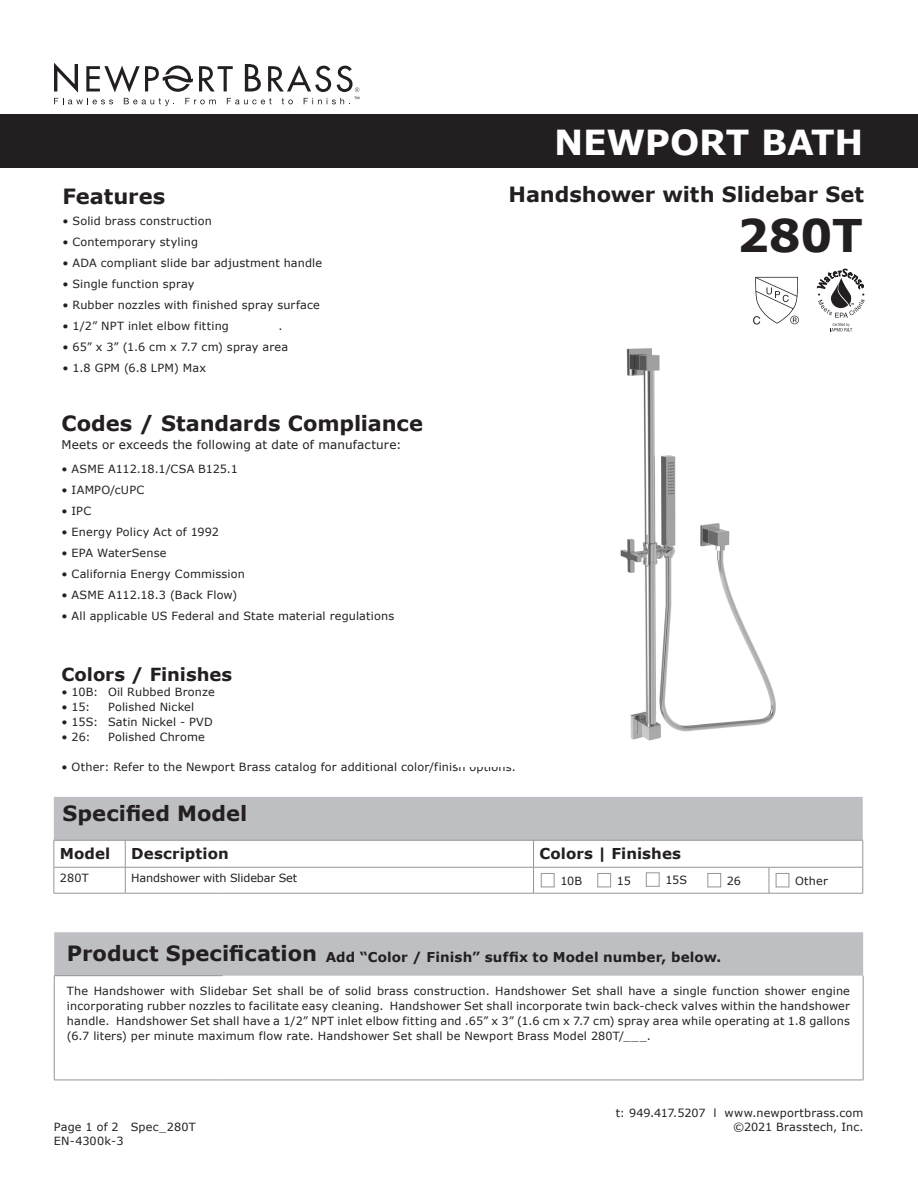
<style>
.page{position:relative;width:918px;height:1188px;background:#fff}
.page>*{position:absolute;margin:0;border:0;box-sizing:border-box;transform-origin:0 0}
.t1{font:700 45px "Verdana";color:#231f20}
.t2{font:700 34.5px "Verdana";letter-spacing:-.01em;color:#fff}
.t3{font:700 21px "Verdana";letter-spacing:-.005em;color:#231f20}
.t4{font:700 18px "Verdana";letter-spacing:-.005em;color:#231f20}
.t5{font:700 15px "Verdana";letter-spacing:.005em;color:#231f20}
.t6{font:700 13.5px "Verdana";letter-spacing:.01em;color:#231f20}
.t7{font:12px "Verdana";letter-spacing:.01em;color:#231f20}
.t8{font:11.25px/15px "Verdana";letter-spacing:.015em;color:#231f20;text-align:right}
.t9{font:11.25px "Verdana";letter-spacing:-.01em;color:#231f20}
.s1{font-size:21px}
</style>
<div class="page">
<div style="left:0;top:114px;width:918px;height:54px;background:#231f20"></div>
<svg style="left:54px;top:63px;width:305px;height:43px"></svg>
<svg style="left:54px;top:797px;width:810px;height:96px"></svg>
<hr style="left:54px;top:893px;width:71px;height:1px;background:#939598">
<hr style="left:125px;top:893px;width:97px;height:1px;background:#939598">
<hr style="left:222px;top:893px;width:312px;height:1px;background:#939598">
<hr style="left:534px;top:893px;width:235px;height:1px;background:#939598">
<hr style="left:769px;top:893px;width:94px;height:1px;background:#939598">
<div style="left:54px;top:932px;width:809px;height:44px;background:#bebfc2"></div>
<hr style="left:54px;top:975px;width:169px;height:1px;background:#939598">
<hr style="left:54px;top:976px;width:1px;height:104px;background:#939598">
<hr style="left:863px;top:976px;width:1px;height:104px;background:#939598">
<hr style="left:54px;top:1080px;width:169px;height:1px;background:#939598">
<hr style="left:223px;top:1080px;width:640px;height:1px;background:#939598">
<img style="left:620px;top:348px;width:156px;height:393px">
<svg style="left:753px;top:277px;width:46px;height:48px"></svg>
<svg style="left:817px;top:269px;width:48px;height:63px"></svg>
<h3 class="t3" style="left:62px;top:183px;width:105px">Features</h3>
<p class="t8" style="left:62px;top:214px;width:151px">• Solid brass construction</p>
<p class="t8" style="left:62px;top:235px;width:137px">• Contemporary styling</p>
<p class="t8" style="left:62px;top:256px;width:261px">• ADA compliant slide bar adjustment handle</p>
<p class="t8" style="left:62px;top:277px;width:134px">• Single function spray</p>
<p class="t8" style="left:62px;top:298px;width:259px">• Rubber nozzles with finished spray surface</p>
<p class="t8" style="left:62px;top:319px;width:168px">• 1/2” NPT inlet elbow fitting</p>
<p class="t8" style="left:278px;top:319px;width:6px">.</p>
<p class="t8" style="left:62px;top:340px;width:227px">• 65” x 3” (1.6 cm x 7.7 cm) spray area</p>
<p class="t8" style="left:62px;top:361px;width:145px">• 1.8 GPM (6.8 LPM) Max</p>
<h3 class="t3" style="left:62px;top:409px;width:363px">Codes / Standards Compliance</h3>
<p class="t7" style="left:62px;top:437px;width:342px">Meets or exceeds the following at date of manufacture:</p>
<p class="t8" style="left:62px;top:461px;width:178px">• ASME A112.18.1/CSA B125.1</p>
<p class="t8" style="left:62px;top:482px;width:84px">• IAMPO/cUPC</p>
<p class="t8" style="left:62px;top:503px;width:31px">• IPC</p>
<p class="t8" style="left:62px;top:524px;width:159px">• Energy Policy Act of 1992</p>
<p class="t8" style="left:62px;top:545px;width:107px">• EPA WaterSense</p>
<p class="t8" style="left:62px;top:566px;width:185px">• California Energy Commission</p>
<p class="t8" style="left:62px;top:587px;width:177px">• ASME A112.18.3 (Back Flow)</p>
<p class="t8" style="left:62px;top:608px;width:334px">• All applicable US Federal and State material regulations</p>
<h2 class="t2" style="left:554px;top:120px;width:310px">NEWPORT BATH</h2>
<h3 class="t3" style="left:509px;top:181px;width:357px">Handshower with Slidebar Set</h3>
<h1 class="t1" style="left:737px;top:207px;width:127px">280T</h1>
<h3 class="t4" style="left:62px;top:663px;width:172px">Colors / Finishes</h3>
<p class="t8" style="left:62px;top:684px;width:155px">• 10B: Oil Rubbed Bronze</p>
<p class="t8" style="left:62px;top:699px;width:30px">• 15:</p>
<p class="t8" style="left:108px;top:699px;width:88px">Polished Nickel</p>
<p class="t8" style="left:62px;top:714px;width:153px">• 15S: Satin Nickel - PVD</p>
<p class="t8" style="left:62px;top:729px;width:31px">• 26:</p>
<p class="t8" style="left:108px;top:729px;width:98px">Polished Chrome</p>
<p class="t8" style="left:62px;top:759px;width:456px">• Other: Refer to the Newport Brass catalog for additional color/finish options.</p>
<h3 class="t3" style="left:63px;top:799px;width:186px">Specified Model</h3>
<h3 class="t5" style="left:60px;top:844px;width:52px">Model</h3>
<h3 class="t5" style="left:131px;top:844px;width:99px">Description</h3>
<h3 class="t5" style="left:540px;top:844px;width:143px">Colors | Finishes</h3>
<p class="t8" style="left:60px;top:870px;width:30px">280T</p>
<p class="t9" style="left:131px;top:871px;width:168px">Handshower with Slidebar Set</p>
<p class="t8" style="left:560px;top:873px;width:23px">10B</p>
<p class="t8" style="left:617px;top:873px;width:16px">15</p>
<p class="t8" style="left:665px;top:872px;width:23px">15S</p>
<p class="t8" style="left:727px;top:873px;width:16px">26</p>
<p class="t8" style="left:795px;top:873px;width:34px">Other</p>
<p class="t6" style="left:67px;top:948px;width:656px"><span class="s1">Product Specification</span> Add “Color / Finish” suffix to Model number, below.</p>
<p class="t8" style="left:67px;top:983px;width:785px;text-align:justify">The Handshower with Slidebar Set shall be of solid brass construction. Handshower Set shall have a single function shower engine incorporating rubber nozzles to facilitate easy cleaning. Handshower Set shall incorporate twin back-check valves within the handshower handle. Handshower Set shall have a 1/2” NPT inlet elbow fitting and .65” x 3” (1.6 cm x 7.7 cm) spray area while operating at 1.8 gallons (6.7 liters) per minute maximum flow rate. Handshower Set shall be Newport Brass Model 280T/___.</p>
<p class="t8" style="left:54px;top:1120px;width:143px;line-height:13.5px;text-align:left">Page 1 of 2 Spec_280T<br>EN-4300k-3</p>
<p class="t8" style="left:616px;top:1107px;width:249px;line-height:13.5px">t: 949.417.5207 l www.newportbrass.com ©2021 Brasstech, Inc.</p>
</div>
